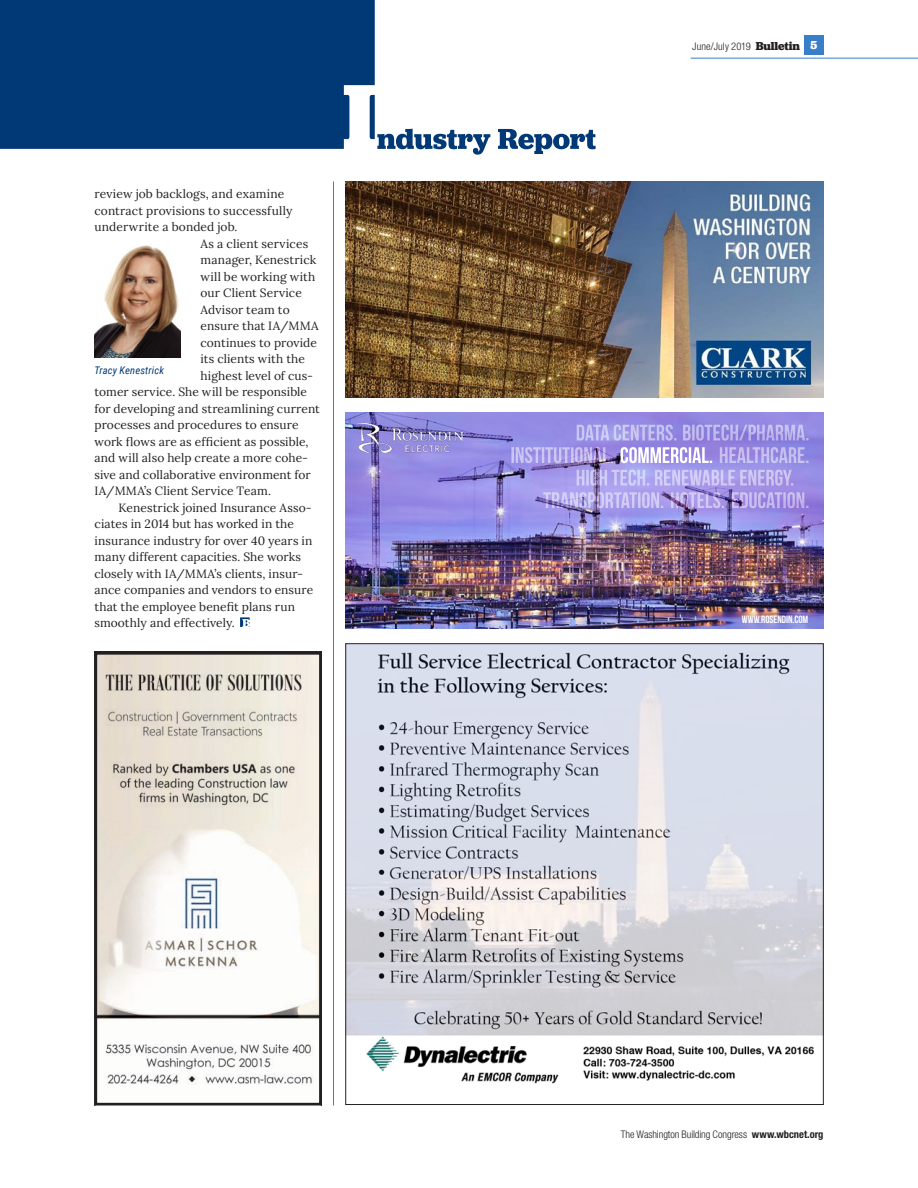
<style>
.page{position:relative;width:918px;height:1188px;background:#fff}
.page>*{position:absolute;margin:0;border:0;box-sizing:border-box;transform-origin:0 0}
.t1{font:12px "Lora";letter-spacing:.01em;color:#231f20}
.t2{font:300 condensed 10.5px "Helvetica Neue LT Std";letter-spacing:-.01em;color:#231f20}
.t3{font:300 condensed 10.5px "Helvetica Neue LT Std";letter-spacing:.01em;color:#231f20}
.t4{font:10.5px "Bebas Neue";color:#fff}
.t5{font:italic 10.5px "Roboto Condensed";letter-spacing:.015em;color:#003976}
.s1{font-family:"Jubilat";font-weight:700;font-stretch:normal;font-size:12px}
.s2{font-family:"Jubilat";font-weight:700;font-stretch:normal;font-size:12px;color:#fff}
.s3{font-weight:700}
</style>
<div class="page">
<hr style="left:691px;top:58px;width:227px;height:1px;background:#397ec9">
<div style="left:804px;top:35px;width:20px;height:19px;background:#397ec9"></div>
<hr style="left:333px;top:182px;width:1px;height:923px;background:#397ec9">
<div style="left:0;top:0;width:375px;height:149px;background:#003976"></div>
<svg style="left:377px;top:129px;width:219px;height:26px"></svg>
<img style="left:346px;top:413px;width:478px;height:216px">
<img style="left:346px;top:413px;width:463px;height:137px">
<img style="left:357px;top:424px;width:106px;height:29px">
<svg style="left:240px;top:617px;width:10px;height:10px"></svg>
<img style="left:94px;top:245px;width:86px;height:113px">
<img style="left:348px;top:646px;width:474px;height:438px">
<img style="left:346px;top:182px;width:478px;height:215px">
<img style="left:99px;top:656px;width:219px;height:429px">
<div style="left:95px;top:652px;width:227px;height:453px;border:3px solid #231f20"></div>
<p class="t1" style="left:94px;top:185px;width:191px">review job backlogs, and examine</p>
<p class="t1" style="left:94px;top:201px;width:200px">contract provisions to successfully</p>
<p class="t1" style="left:94px;top:218px;width:145px">underwrite a bonded job.</p>
<p class="t1" style="left:201px;top:234px;width:109px">As a client services</p>
<p class="t1" style="left:201px;top:251px;width:117px">manager, Kenestrick</p>
<p class="t1" style="left:201px;top:267px;width:116px">will be working with</p>
<p class="t1" style="left:201px;top:284px;width:103px">our Client Service</p>
<p class="t1" style="left:201px;top:300px;width:91px">Advisor team to</p>
<p class="t1" style="left:201px;top:317px;width:120px">ensure that IA/MMA</p>
<p class="t1" style="left:201px;top:333px;width:118px">continues to provide</p>
<p class="t1" style="left:201px;top:350px;width:106px">its clients with the</p>
<p class="t1" style="left:201px;top:366px;width:114px">highest level of cus-</p>
<p class="t1" style="left:95px;top:383px;width:214px">tomer service. She will be responsible</p>
<p class="t1" style="left:95px;top:399px;width:227px">for developing and streamlining current</p>
<p class="t1" style="left:95px;top:416px;width:206px">processes and procedures to ensure</p>
<p class="t1" style="left:95px;top:432px;width:216px">work flows are as efficient as possible,</p>
<p class="t1" style="left:95px;top:449px;width:215px">and will also help create a more cohe-</p>
<p class="t1" style="left:95px;top:465px;width:218px">sive and collaborative environment for</p>
<p class="t1" style="left:95px;top:482px;width:178px">IA/MMA’s Client Service Team.</p>
<p class="t1" style="left:119px;top:498px;width:195px">Kenestrick joined Insurance Asso-</p>
<p class="t1" style="left:95px;top:515px;width:201px">ciates in 2014 but has worked in the</p>
<p class="t1" style="left:95px;top:531px;width:219px">insurance industry for over 40 years in</p>
<p class="t1" style="left:95px;top:548px;width:208px">many different capacities. She works</p>
<p class="t1" style="left:95px;top:564px;width:210px">closely with IA/MMA’s clients, insur-</p>
<p class="t1" style="left:95px;top:581px;width:220px">ance companies and vendors to ensure</p>
<p class="t1" style="left:95px;top:597px;width:202px">that the employee benefit plans run</p>
<p class="t1" style="left:95px;top:614px;width:142px">smoothly and effectively.</p>
<p class="t5" style="left:94px;top:363px;width:71px">Tracy Kenestrick</p>
<p class="t3" style="left:692px;top:40px;width:126px">June/July 2019 <span class="s1">Bulletin</span> <span class="s2">5</span></p>
<p class="t4" style="left:742px;top:614px;width:68px">WWW.ROSENDIN.COM</p>
<p class="t2" style="left:621px;top:1129px;width:204px">The Washington Building Congress <span class="s3">www.wbcnet.org</span></p>
</div>
